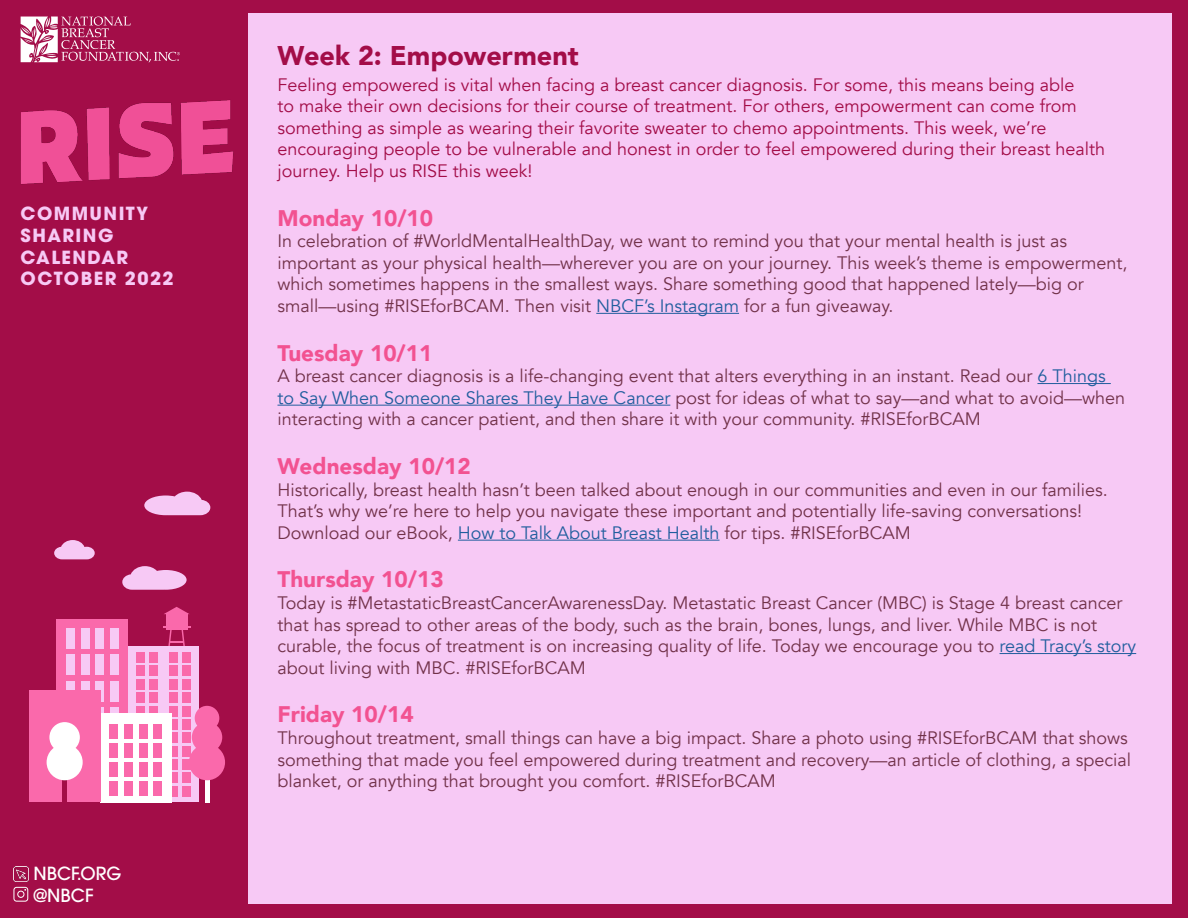
<style>
.page{position:relative;width:1188px;height:918px;background:#a30d48}
.page>*{position:absolute;margin:0;border:0;box-sizing:border-box;transform-origin:0 0}
.t1{font:900 27px "Avenir";color:#a30d48}
.t2{font:900 22.5px "Avenir";color:#f25291}
.t3{font:18px/21.6px "Avenir";color:#72324a}
.t4{font:18px/21.6px "Avenir";color:#a30d48}
.t5{font:700 18px/21.6px "ITC Avant Garde Pro";letter-spacing:.08em;color:#f7c9f5}
.t6{font:500 18px/21.6px "ITC Avant Garde Pro";color:#fff}
.s1{color:#215e9e}
</style>
<div class="page">
<div style="left:248px;top:13px;width:924px;height:891px;background:#f7c9f5"></div>
<hr style="left:596px;top:313px;width:143px;height:1px;background:#215e9e">
<hr style="left:1037px;top:383px;width:74px;height:1px;background:#215e9e">
<hr style="left:278px;top:405px;width:392px;height:1px;background:#215e9e">
<hr style="left:458px;top:540px;width:262px;height:1px;background:#215e9e">
<hr style="left:1000px;top:653px;width:136px;height:1px;background:#215e9e">
<img style="left:21px;top:100px;width:212px;height:85px">
<svg style="left:21px;top:17px;width:159px;height:45px"></svg>
<svg style="left:144px;top:492px;width:66px;height:23px"></svg>
<svg style="left:122px;top:566px;width:65px;height:24px"></svg>
<svg style="left:54px;top:540px;width:41px;height:19px"></svg>
<div style="left:166px;top:613px;width:21px;height:17px;background:#fa69ab"></div>
<svg style="left:164px;top:607px;width:25px;height:7px"></svg>
<svg style="left:163px;top:626px;width:28px;height:21px"></svg>
<div style="left:128px;top:647px;width:71px;height:155px;background:#f7c9f5"></div>
<div style="left:136px;top:692px;width:8px;height:11px;background:#fa69ab"></div>
<div style="left:136px;top:706px;width:8px;height:10px;background:#fa69ab"></div>
<div style="left:136px;top:652px;width:8px;height:11px;background:#fa69ab"></div>
<div style="left:136px;top:666px;width:8px;height:10px;background:#fa69ab"></div>
<div style="left:136px;top:679px;width:8px;height:10px;background:#fa69ab"></div>
<div style="left:149px;top:692px;width:8px;height:11px;background:#fa69ab"></div>
<div style="left:149px;top:706px;width:8px;height:10px;background:#fa69ab"></div>
<div style="left:149px;top:652px;width:8px;height:11px;background:#fa69ab"></div>
<div style="left:149px;top:666px;width:8px;height:10px;background:#fa69ab"></div>
<div style="left:149px;top:679px;width:8px;height:10px;background:#fa69ab"></div>
<div style="left:170px;top:692px;width:8px;height:11px;background:#fa69ab"></div>
<div style="left:170px;top:706px;width:8px;height:10px;background:#fa69ab"></div>
<div style="left:170px;top:719px;width:8px;height:11px;background:#fa69ab"></div>
<div style="left:170px;top:733px;width:8px;height:10px;background:#fa69ab"></div>
<div style="left:170px;top:652px;width:8px;height:11px;background:#fa69ab"></div>
<div style="left:170px;top:666px;width:8px;height:10px;background:#fa69ab"></div>
<div style="left:170px;top:679px;width:8px;height:10px;background:#fa69ab"></div>
<div style="left:170px;top:746px;width:8px;height:10px;background:#fa69ab"></div>
<div style="left:170px;top:759px;width:8px;height:11px;background:#fa69ab"></div>
<div style="left:170px;top:773px;width:8px;height:10px;background:#fa69ab"></div>
<div style="left:170px;top:786px;width:8px;height:11px;background:#fa69ab"></div>
<div style="left:182px;top:692px;width:9px;height:11px;background:#fa69ab"></div>
<div style="left:182px;top:706px;width:9px;height:10px;background:#fa69ab"></div>
<div style="left:182px;top:719px;width:9px;height:11px;background:#fa69ab"></div>
<div style="left:182px;top:733px;width:9px;height:10px;background:#fa69ab"></div>
<div style="left:182px;top:652px;width:9px;height:11px;background:#fa69ab"></div>
<div style="left:182px;top:666px;width:9px;height:10px;background:#fa69ab"></div>
<div style="left:182px;top:679px;width:9px;height:10px;background:#fa69ab"></div>
<div style="left:182px;top:746px;width:9px;height:10px;background:#fa69ab"></div>
<div style="left:182px;top:759px;width:9px;height:11px;background:#fa69ab"></div>
<div style="left:182px;top:773px;width:9px;height:10px;background:#fa69ab"></div>
<div style="left:182px;top:786px;width:9px;height:11px;background:#fa69ab"></div>
<div style="left:57px;top:619px;width:71px;height:167px;background:#fa69ab"></div>
<hr style="left:205px;top:746px;width:4px;height:56px;background:#fff">
<div style="left:189px;top:744px;width:36px;height:36px;background:#fa69ab;border-radius:50%"></div>
<div style="left:192px;top:722px;width:30px;height:31px;background:#fa69ab;border-radius:50%"></div>
<div style="left:195px;top:706px;width:24px;height:24px;background:#fa69ab;border-radius:50%"></div>
<div style="left:66px;top:629px;width:9px;height:20px;background:#f7c9f5"></div>
<div style="left:66px;top:655px;width:9px;height:20px;background:#f7c9f5"></div>
<div style="left:66px;top:681px;width:9px;height:20px;background:#f7c9f5"></div>
<div style="left:81px;top:629px;width:8px;height:20px;background:#f7c9f5"></div>
<div style="left:81px;top:655px;width:8px;height:20px;background:#f7c9f5"></div>
<div style="left:81px;top:681px;width:8px;height:20px;background:#f7c9f5"></div>
<div style="left:96px;top:629px;width:8px;height:20px;background:#f7c9f5"></div>
<div style="left:96px;top:655px;width:8px;height:20px;background:#f7c9f5"></div>
<div style="left:96px;top:681px;width:8px;height:20px;background:#f7c9f5"></div>
<svg style="left:101px;top:707px;width:3px;height:6px"></svg>
<div style="left:110px;top:629px;width:9px;height:20px;background:#f7c9f5"></div>
<div style="left:110px;top:655px;width:9px;height:20px;background:#f7c9f5"></div>
<div style="left:110px;top:681px;width:9px;height:20px;background:#f7c9f5"></div>
<div style="left:110px;top:707px;width:9px;height:20px;background:#f7c9f5"></div>
<div style="left:100px;top:713px;width:72px;height:89px;background:#fff"></div>
<div style="left:110px;top:724px;width:8px;height:15px;background:#fa69ab"></div>
<div style="left:110px;top:743px;width:8px;height:15px;background:#fa69ab"></div>
<div style="left:110px;top:762px;width:8px;height:15px;background:#fa69ab"></div>
<div style="left:110px;top:781px;width:8px;height:15px;background:#fa69ab"></div>
<div style="left:124px;top:724px;width:9px;height:15px;background:#fa69ab"></div>
<div style="left:124px;top:743px;width:9px;height:15px;background:#fa69ab"></div>
<div style="left:124px;top:762px;width:9px;height:15px;background:#fa69ab"></div>
<div style="left:124px;top:781px;width:9px;height:15px;background:#fa69ab"></div>
<div style="left:139px;top:724px;width:8px;height:15px;background:#fa69ab"></div>
<div style="left:139px;top:743px;width:8px;height:15px;background:#fa69ab"></div>
<div style="left:139px;top:762px;width:8px;height:15px;background:#fa69ab"></div>
<div style="left:139px;top:781px;width:8px;height:15px;background:#fa69ab"></div>
<div style="left:154px;top:724px;width:8px;height:15px;background:#fa69ab"></div>
<div style="left:154px;top:743px;width:8px;height:15px;background:#fa69ab"></div>
<div style="left:154px;top:762px;width:8px;height:15px;background:#fa69ab"></div>
<div style="left:154px;top:781px;width:8px;height:15px;background:#fa69ab"></div>
<div style="left:29px;top:690px;width:71px;height:112px;background:#fa69ab"></div>
<hr style="left:63px;top:746px;width:4px;height:56px;background:#a30d47">
<div style="left:47px;top:744px;width:36px;height:36px;background:#fff;border-radius:50%"></div>
<div style="left:49px;top:722px;width:31px;height:31px;background:#fff;border-radius:50%"></div>
<img style="left:14px;top:867px;width:14px;height:15px">
<div style="left:14px;top:887px;width:14px;height:15px;border:1px solid #fff;border-radius:3px"></div>
<div style="left:17px;top:891px;width:7px;height:7px;border:1px solid #fff;border-radius:50%"></div>
<p class="t5" style="left:21px;top:203px;width:155px">COMMUNITY<br>SHARING<br>CALENDAR<br>OCTOBER 2022</p>
<p class="t6" style="left:33px;top:863px;width:89px">NBCF.ORG @NBCF</p>
<h1 class="t1" style="left:278px;top:32px;width:303px">Week 2: Empowerment</h1>
<p class="t4" style="left:278px;top:74px;width:829px">Feeling empowered is vital when facing a breast cancer diagnosis. For some, this means being able<br>to make their own decisions for their course of treatment. For others, empowerment can come from something as simple as wearing their favorite sweater to chemo appointments. This week, we’re encouraging people to be vulnerable and honest in order to feel empowered during their breast health journey. Help us RISE this week!</p>
<p class="t2" style="left:278px;top:198px;width:157px">Monday 10/10</p>
<p class="t3" style="left:278px;top:231px;width:852px">In celebration of #WorldMentalHealthDay, we want to remind you that your mental health is just as important as your physical health—wherever you are on your journey. This week’s theme is empowerment, which sometimes happens in the smallest ways. Share something good that happened lately—big or small—using #RISEforBCAM. Then visit <span class="s1">NBCF’s Instagram</span> for a fun giveaway.</p>
<p class="t2" style="left:278px;top:333px;width:156px">Tuesday 10/11</p>
<p class="t3" style="left:278px;top:366px;width:849px">A breast cancer diagnosis is a life-changing event that alters everything in an instant. Read our <span class="s1">6 Things to Say When Someone Shares They Have Cancer</span> post for ideas of what to say—and what to avoid—when interacting with a cancer patient, and then share it with your community. #RISEforBCAM</p>
<p class="t2" style="left:278px;top:447px;width:195px">Wednesday 10/12</p>
<p class="t3" style="left:278px;top:479px;width:832px">Historically, breast health hasn’t been talked about enough in our communities and even in our families.<br>That’s why we’re here to help you navigate these important and potentially life-saving conversations!<br>Download our eBook, <span class="s1">How to Talk About Breast Health</span> for tips. #RISEforBCAM</p>
<p class="t2" style="left:278px;top:560px;width:168px">Thursday 10/13</p>
<p class="t3" style="left:278px;top:592px;width:860px">Today is #MetastaticBreastCancerAwarenessDay. Metastatic Breast Cancer (MBC) is Stage 4 breast cancer that has spread to other areas of the body, such as the brain, bones, lungs, and liver. While MBC is not curable, the focus of treatment is on increasing quality of life. Today we encourage you to <span class="s1">read Tracy’s story </span>about living with MBC. #RISEforBCAM</p>
<p class="t2" style="left:278px;top:695px;width:138px">Friday 10/14</p>
<p class="t3" style="left:278px;top:727px;width:855px">Throughout treatment, small things can have a big impact. Share a photo using #RISEforBCAM that shows something that made you feel empowered during treatment and recovery—an article of clothing, a special blanket, or anything that brought you comfort. #RISEforBCAM</p>
</div>
